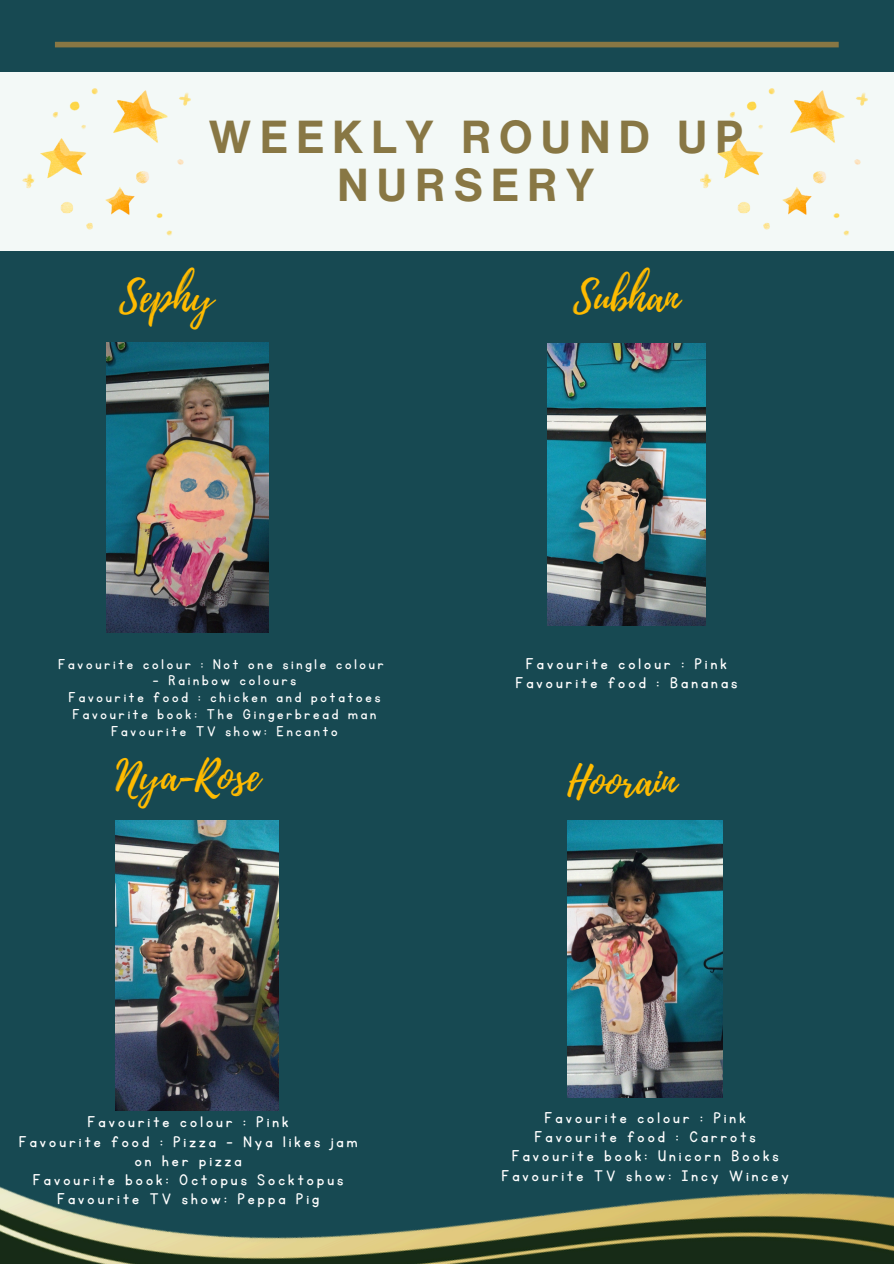
<style>
.page{position:relative;width:894px;height:1264px;background:#fff}
.page>*{position:absolute;margin:0;border:0;box-sizing:border-box;transform-origin:0 0}
.t1{font:700 45px/48.3px "Helvetica Now Text";letter-spacing:.17em;color:#874;text-align:center}
.t2{font:41.7px "Playlist Script";color:#fb0}
.t3{font:18px/19.2px "KG Primary Penmanship";letter-spacing:.175em;color:#fff;text-align:center}
.t4{font:16.5px "KG Primary Penmanship";letter-spacing:.175em;color:#fff}
</style>
<div class="page">
<div style="left:0;top:0;width:893px;height:1263px;background:#174952"></div>
<img style="left:0;top:625px;width:893px;height:638px">
<div style="left:55px;top:42px;width:783px;height:5px;background:#874"></div>
<div style="left:0;top:72px;width:893px;height:179px;background:#f3f9f7"></div>
<img style="left:700px;top:88px;width:168px;height:147px">
<img style="left:22px;top:88px;width:169px;height:147px">
<img style="left:107px;top:343px;width:162px;height:289px">
<img style="left:547px;top:344px;width:158px;height:281px">
<img style="left:116px;top:820px;width:162px;height:290px">
<img style="left:567px;top:820px;width:155px;height:277px">
<p class="t1" style="left:208px;top:112px;width:535px">WEEKLY ROUND UP<br>NURSERY</p>
<p class="t2" style="left:119px;top:268px;width:95px">Sephy</p>
<p class="t2" style="left:573px;top:268px;width:108px">Subhan</p>
<h2 class="t4" style="left:58px;top:655px;width:327px">Favourite colour : Not one single colour</h2>
<p class="t4" style="left:153px;top:672px;width:145px">- Rainbow colours</p>
<p class="t4" style="left:69px;top:689px;width:313px">Favourite food : chicken and potatoes</p>
<p class="t4" style="left:73px;top:706px;width:305px">Favourite book: The Gingerbread man</p>
<p class="t4" style="left:111px;top:723px;width:228px">Favourite TV show: Encanto</p>
<p class="t2" style="left:116px;top:746px;width:146px">Nya-Rose</p>
<p class="t3" style="left:525px;top:654px;width:202px">Favourite colour : Pink</p>
<p class="t3" style="left:515px;top:673px;width:223px">Favourite food : Bananas</p>
<h2 class="t2" style="left:567px;top:751px;width:110px">Hoorain</h2>
<p class="t3" style="left:87px;top:1113px;width:202px">Favourite colour : Pink</p>
<p class="t3" style="left:19px;top:1132px;width:340px">Favourite food : Pizza - Nya likes jam on her pizza</p>
<p class="t3" style="left:33px;top:1170px;width:312px">Favourite book: Octopus Socktopus</p>
<p class="t3" style="left:57px;top:1189px;width:263px">Favourite TV show: Peppa Pig</p>
<p class="t3" style="left:544px;top:1108px;width:202px">Favourite colour : Pink</p>
<p class="t3" style="left:534px;top:1127px;width:222px">Favourite food : Carrots</p>
<p class="t3" style="left:511px;top:1147px;width:268px">Favourite book: Unicorn Books</p>
<p class="t3" style="left:501px;top:1166px;width:289px">Favourite TV show: Incy Wincey</p>
</div>
